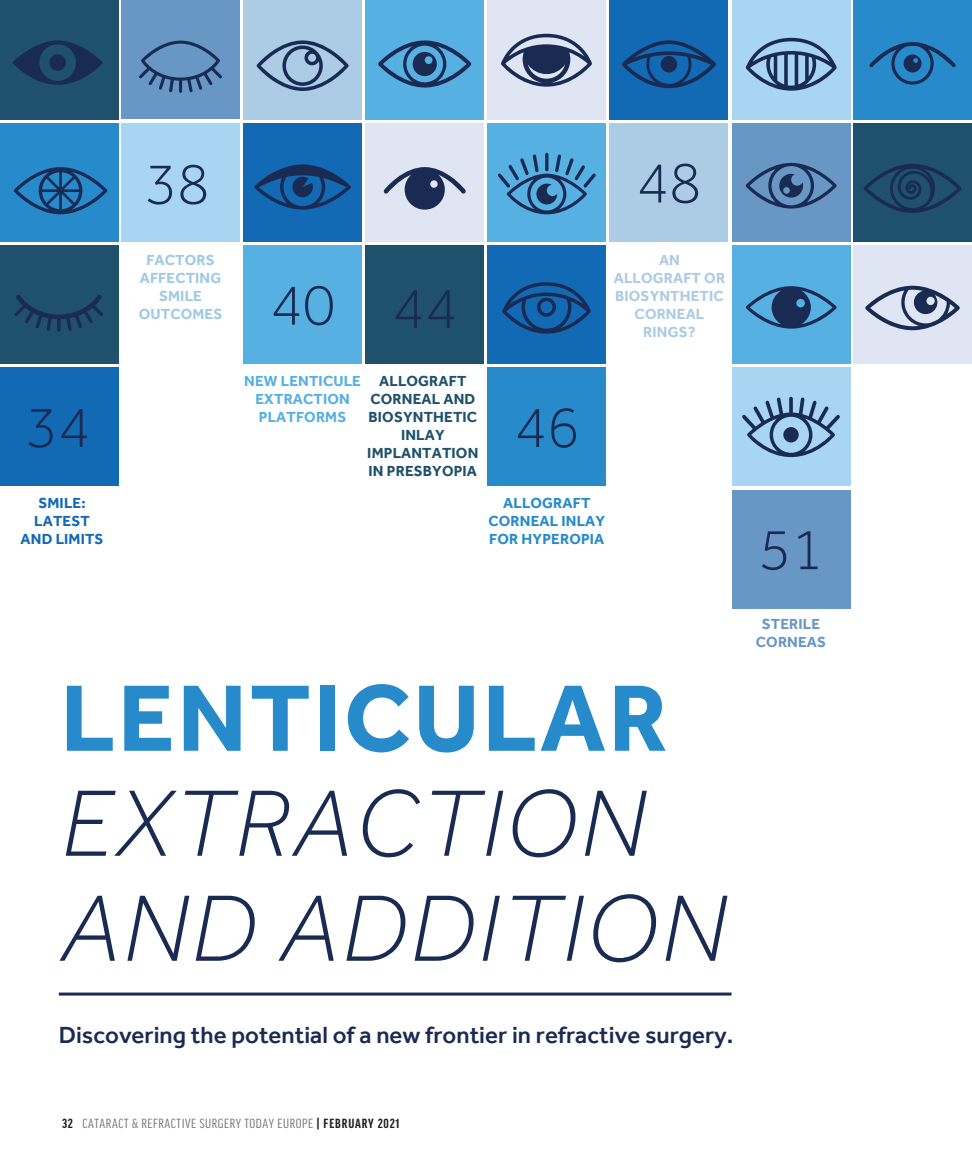
<style>
.page{position:relative;width:972px;height:1161px;background:#fff}
.page>*{position:absolute;margin:0;border:0;box-sizing:border-box;transform-origin:0 0}
.headline{font:italic 300 97.5px/105px "Effra";letter-spacing:.03em;color:#1a2b53}
.headline-2{font:300 60px "Effra";color:#1a2b53}
.headline-3{font:500 24px "Effra";color:#1a2b53}
.headline-4{font:700 15px/18px "Effra";letter-spacing:.01em;color:#1f506c;text-align:center}
.headline-5{font:700 15px/18px "Effra";letter-spacing:.01em;color:#accbe5;text-align:center}
.headline-6{font:700 15px/18px "Effra";letter-spacing:.01em;color:#278bcb;text-align:center}
.headline-7{font:700 15px/18px "Effra";letter-spacing:.01em;color:#57b0e2;text-align:center}
.headline-8{font:700 15px/18px "Effra";letter-spacing:.01em;color:#9fcae5;text-align:center}
.headline-9{font:700 15px/18px "Effra";letter-spacing:.01em;color:#1269b4;text-align:center}
.headline-10{font:700 15px/18px "Effra";letter-spacing:.01em;color:#6897c5;text-align:center}
.t1{font:extra-condensed 14.1px "Good Headline Pro";letter-spacing:.035em;color:#6c6d70;scale:1.11 1}
.s1{font-weight:700;font-style:normal;color:#278bcb}
.s2{font-weight:700;color:#231f20}
</style>
<div class="page">
<div style="left:121px;top:0;width:119px;height:119px;background:#6897c5"></div>
<div style="left:243px;top:0;width:119px;height:120px;background:#accbe5"></div>
<div style="left:365px;top:0;width:119px;height:120px;background:#57b0e2"></div>
<div style="left:487px;top:0;width:119px;height:120px;background:#e0e5f3"></div>
<div style="left:609px;top:0;width:119px;height:120px;background:#1269b4"></div>
<div style="left:732px;top:0;width:118px;height:120px;background:#a8d6f2"></div>
<svg style="left:139px;top:41px;width:83px;height:52px"></svg>
<svg style="left:257px;top:40px;width:92px;height:51px"></svg>
<svg style="left:622px;top:40px;width:94px;height:48px"></svg>
<div style="left:661px;top:56px;width:16px;height:17px;background:#1a2b53;border-radius:50%"></div>
<svg style="left:746px;top:38px;width:91px;height:53px"></svg>
<svg style="left:501px;top:34px;width:91px;height:53px"></svg>
<div style="left:853px;top:0;width:119px;height:120px;background:#278bcb"></div>
<div style="left:853px;top:123px;width:119px;height:119px;background:#1f506c"></div>
<div style="left:853px;top:245px;width:119px;height:119px;background:#e0e5f3"></div>
<div style="left:0;top:0;width:118px;height:120px;background:#1f506c"></div>
<div style="left:0;top:123px;width:118px;height:119px;background:#278bcb"></div>
<div style="left:0;top:245px;width:118px;height:119px;background:#1f506c"></div>
<div style="left:0;top:367px;width:118px;height:119px;background:#1269b4"></div>
<svg style="left:14px;top:295px;width:89px;height:37px"></svg>
<svg style="left:378px;top:40px;width:93px;height:48px"></svg>
<svg style="left:14px;top:167px;width:93px;height:47px"></svg>
<svg style="left:12px;top:40px;width:91px;height:45px"></svg>
<div style="left:49px;top:54px;width:17px;height:17px;background:#1a2b53;border-radius:50%"></div>
<svg style="left:865px;top:286px;width:95px;height:44px"></svg>
<svg style="left:869px;top:42px;width:87px;height:43px"></svg>
<svg style="left:863px;top:164px;width:99px;height:49px"></svg>
<hr style="left:59px;top:993px;width:673px;height:3px;background:#1a2b53">
<svg style="left:121px;top:123px;width:729px;height:486px"></svg>
<p class="headline-2" style="left:25px;top:391px;width:67px">34</p>
<p class="headline-9" style="left:21px;top:494px;width:84px">SMILE:<br>LATEST<br>AND LIMITS</p>
<p class="headline-2" style="left:144px;top:148px;width:67px">38</p>
<p class="headline-8" style="left:139px;top:251px;width:85px">FACTORS<br>AFFECTING<br>SMILE<br>OUTCOMES</p>
<p class="headline-2" style="left:636px;top:147px;width:67px">48</p>
<p class="headline-2" style="left:270px;top:269px;width:67px">40</p>
<p class="headline-2" style="left:392px;top:272px;width:67px">44</p>
<p class="headline-5" style="left:614px;top:251px;width:113px">AN<br>ALLOGRAFT OR<br>BIOSYNTHETIC<br>CORNEAL<br>RINGS?</p>
<p class="headline-7" style="left:244px;top:372px;width:118px">NEW LENTICULE<br>EXTRACTION<br>PLATFORMS</p>
<p class="headline-4" style="left:367px;top:372px;width:113px">ALLOGRAFT<br>CORNEAL AND<br>BIOSYNTHETIC<br>INLAY<br>IMPLANTATION<br>IN PRESBYOPIA</p>
<p class="headline-2" style="left:514px;top:391px;width:67px">46</p>
<p class="headline-6" style="left:489px;top:494px;width:118px">ALLOGRAFT<br>CORNEAL INLAY<br>FOR HYPEROPIA</p>
<p class="headline" style="left:61px;top:665px;width:667px"><span class="s1">LENTICULAR<br></span>EXTRACTION<br>AND ADDITION</p>
<p class="headline-2" style="left:758px;top:513px;width:67px">51</p>
<p class="headline-10" style="left:756px;top:615px;width:72px">STERILE<br>CORNEAS</p>
<p class="headline-3" style="left:59px;top:1021px;width:676px">Discovering the potential of a new frontier in refractive surgery.</p>
<p class="t1" style="left:62px;top:1117px;width:305px"><span class="s2">32</span> CATARACT &amp; REFRACTIVE SURGERY TODAY EUROPE <span class="s2">| FEBRUARY 2021</span></p>
</div>
